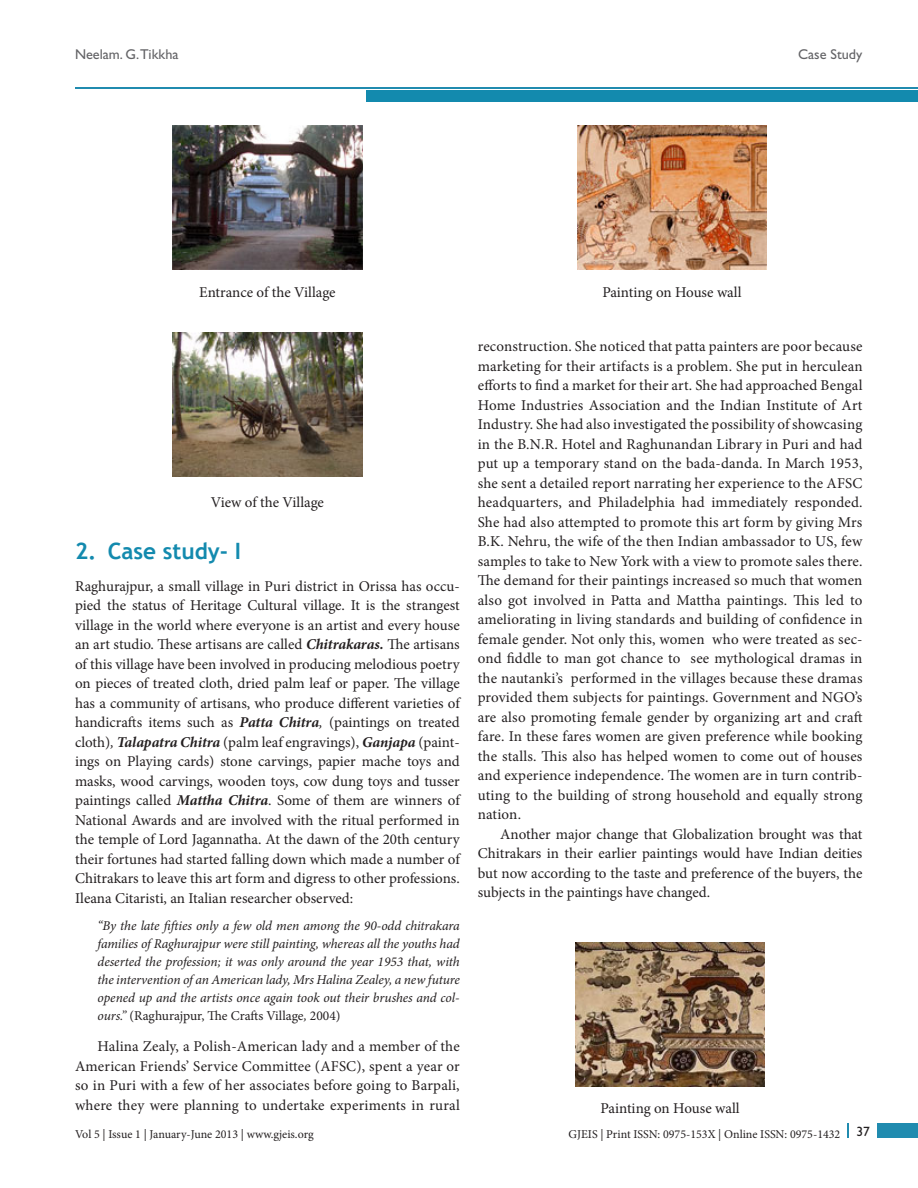
<style>
.page{position:relative;width:918px;height:1188px;background:#fff}
.page>*{position:absolute;margin:0;border:0;box-sizing:border-box;transform-origin:0 0}
.t1{font:700 22.5px "Trebuchet MS";color:#138aae}
.Text_Ind{font:15px/19.5px "Minion Pro";letter-spacing:.005em;color:#231f20;text-align:justify}
.Text{font:15px/19.5px "Minion Pro";color:#231f20;text-align:justify}
.RH{font:14.25px "Gill Sans";color:#636366}
.EX{font:italic 13.5px/18px "Minion Pro";letter-spacing:-.01em;color:#231f20;text-align:justify}
.Paragraph_Style_1{font:13.5px "Gill Sans";color:#231f20}
.Text-2{font:12px "Minion Pro";color:#231f20}
.s1{font-weight:700;font-style:italic}
.s2{font-style:italic}
.s3{font-style:normal}
</style>
<div class="page">
<div style="left:878px;top:1124px;width:40px;height:14px;background:#208baf"></div>
<svg style="left:848px;top:1124px;width:1px;height:14px"></svg>
<hr style="left:75px;top:87px;width:843px;height:1px;background:#208baf">
<div style="left:366px;top:90px;width:552px;height:12px;background:#138aae"></div>
<img style="left:173px;top:126px;width:189px;height:144px">
<img style="left:173px;top:333px;width:189px;height:144px">
<img style="left:575px;top:942px;width:190px;height:144px">
<img style="left:577px;top:126px;width:190px;height:144px">
<p class="RH" style="left:75px;top:46px;width:105px">Neelam. G.Tikkha</p>
<p class="RH" style="left:798px;top:46px;width:66px">Case Study</p>
<p class="Text" style="left:199px;top:282px;width:138px">Entrance of the Village</p>
<p class="Text" style="left:211px;top:492px;width:115px">View of the Village</p>
<h1 class="t1" style="left:75px;top:537px;width:168px">2. Case study- I</h1>
<p class="Text" style="left:75px;top:576px;width:386px">Raghurajpur, a small village in Puri district in Orissa has occu&shy;pied the status of Heritage Cultural village. It is the strangest village in the world where everyone is an artist and every house an art studio. These artisans are called <span class="s1">Chitrakaras.</span> The artisans of this village have been involved in producing melodious poetry on pieces of treated cloth, dried palm leaf or paper. The village has a community of artisans, who produce different varieties of handicrafts items such as <span class="s1">Patta Chitra</span><span class="s2">,</span> (paintings on treated cloth)<span class="s2">,</span> <span class="s1">Talapatra Chitra</span> (palm leaf engravings), <span class="s1">Ganjapa</span> (paint&shy;ings on Playing cards) stone carvings, papier mache toys and masks, wood carvings, wooden toys, cow dung toys and tusser paintings called <span class="s1">Mattha Chitra</span>. Some of them are winners of National Awards and are involved with the ritual performed in the temple of Lord Jagannatha. At the dawn of the 20th century their fortunes had started falling down which made a number of Chitrakars to leave this art form and digress to other professions.<br>Ileana Citaristi, an Italian researcher observed:</p>
<p class="EX" style="left:98px;top:917px;width:364px">“By the late fifties only a few old men among the 90-odd chitrakara families of Raghurajpur were still painting, whereas all the youths had deserted the profession; it was only around the year 1953 that, with the intervention of an American lady, Mrs Halina Zealey, a new future opened up and the artists once again took out their brushes and col&shy;ours.” <span class="s3">(Raghurajpur, The Crafts Village</span>, <span class="s3">2004)</span></p>
<p class="Text_Ind" style="left:75px;top:1037px;width:386px;text-indent:22px">Halina Zealy, a Polish-American lady and a member of the American Friends’ Service Committee (AFSC), spent a year or so in Puri with a few of her associates before going to Barpali, where they were planning to undertake experiments in rural</p>
<p class="Text" style="left:602px;top:282px;width:141px">Painting on House wall</p>
<p class="Text_Ind" style="left:478px;top:337px;width:386px">reconstruction. She noticed that patta painters are poor because marketing for their artifacts is a problem. She put in herculean efforts to find a market for their art. She had approached Bengal Home Industries Association and the Indian Institute of Art Industry. She had also investigated the possibility of showcasing in the B.N.R. Hotel and Raghunandan Library in Puri and had put up a temporary stand on the bada-danda. In March 1953, she sent a detailed report narrating her experience to the AFSC headquarters, and Philadelphia had immediately responded.<br>She had also attempted to promote this art form by giving Mrs B.K. Nehru, the wife of the then Indian ambassador to US, few samples to take to New York with a view to promote sales there.<br>The demand for their paintings increased so much that women also got involved in Patta and Mattha paintings. This led to ameliorating in living standards and building of confidence in female gender. Not only this, women who were treated as sec&shy;ond fiddle to man got chance to see mythological dramas in the nautanki’s performed in the villages because these dramas provided them subjects for paintings. Government and NGO’s are also promoting female gender by organizing art and craft fare. In these fares women are given preference while booking the stalls. This also has helped women to come out of houses and experience independence. The women are in turn contrib&shy;uting to the building of strong household and equally strong nation.</p>
<p class="Text_Ind" style="left:478px;top:824px;width:386px;text-indent:22px">Another major change that Globalization brought was that Chitrakars in their earlier paintings would have Indian deities but now according to the taste and preference of the buyers, the subjects in the paintings have changed.</p>
<p class="Text" style="left:601px;top:1099px;width:141px">Painting on House wall</p>
<p class="Text-2" style="left:75px;top:1126px;width:240px">Vol 5 | Issue 1 | January-June 2013 | www.gjeis.org</p>
<p class="Text-2" style="left:569px;top:1126px;width:273px">GJEIS | Print ISSN: 0975-153X | Online ISSN: 0975-1432</p>
<p class="Paragraph_Style_1" style="left:856px;top:1124px;width:15px">37</p>
</div>
